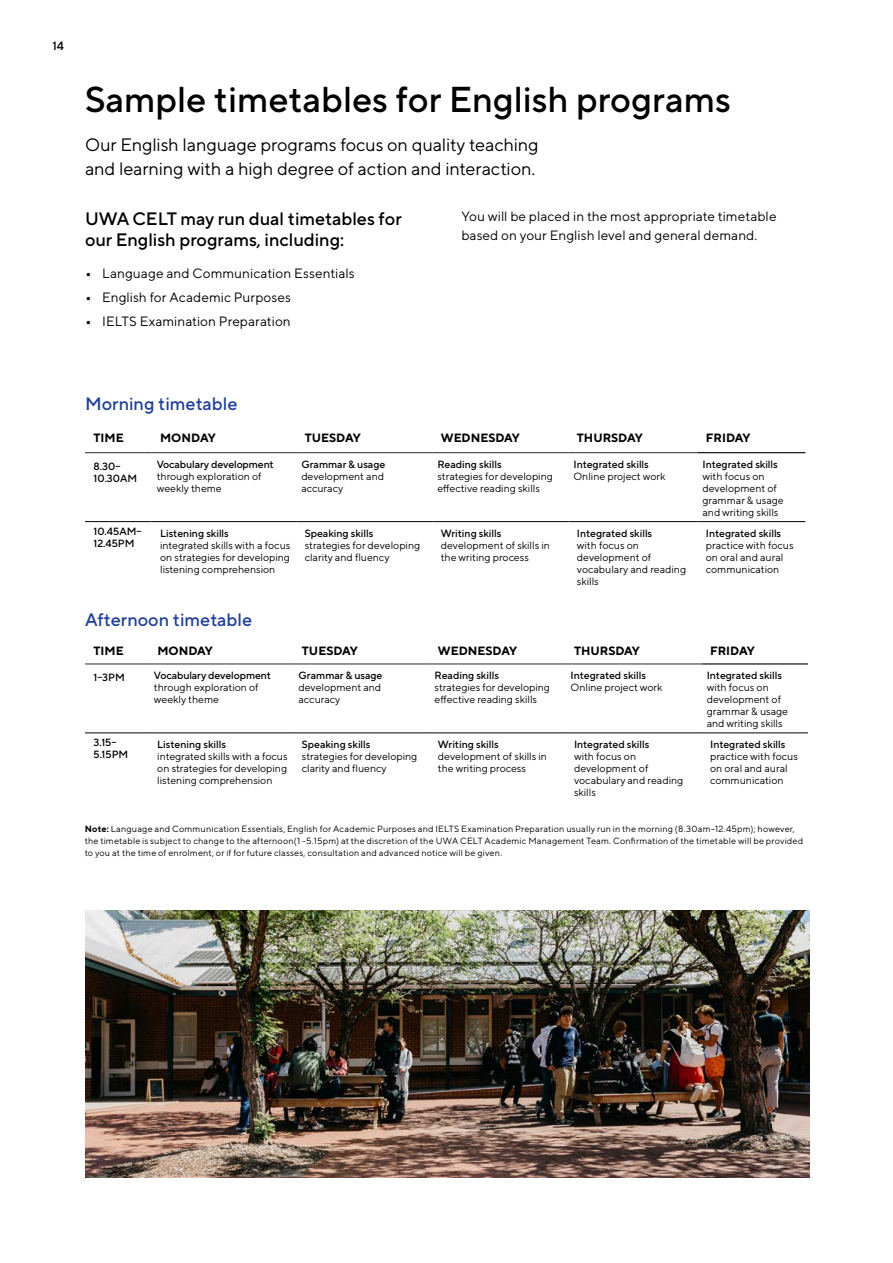
<style>
.page{position:relative;width:893px;height:1263px;background:#fff}
.page>*{position:absolute;margin:0;border:0;box-sizing:border-box;transform-origin:0 0}
.t1{font:500 36px "TT Norms Pro";color:#000}
.t2{font:18px/24px "TT Norms Pro";letter-spacing:-.005em;color:#000}
.t3{font:500 18px/21px "TT Norms Pro";color:#000}
.t4{font:500 18px "TT Norms Pro";color:#21409a}
.t5{font:13.5px/19.5px "TT Norms Pro";letter-spacing:.01em;color:#000}
.t6{font:700 12px "TT Norms Pro";color:#000}
.t7{font:500 12px "TT Norms Pro";color:#000}
.t8{font:10.5px/12px "TT Norms Pro";color:#000}
.t9{font:500 10.5px/12px "TT Norms Pro";color:#000}
.t10{font:9px/12px "TT Norms Pro";letter-spacing:.02em;color:#000}
.s1{font-weight:700}
</style>
<div class="page">
<img style="left:85px;top:910px;width:724px;height:268px">
<hr style="left:85px;top:452px;width:67px;height:1px;background:#414042">
<hr style="left:152px;top:452px;width:144px;height:1px;background:#414042">
<hr style="left:296px;top:452px;width:136px;height:1px;background:#414042">
<hr style="left:432px;top:452px;width:136px;height:1px;background:#414042">
<hr style="left:568px;top:452px;width:129px;height:1px;background:#414042">
<hr style="left:697px;top:452px;width:108px;height:1px;background:#000">
<hr style="left:85px;top:521px;width:67px;height:1px;background:#000">
<hr style="left:152px;top:521px;width:144px;height:1px;background:#000">
<hr style="left:296px;top:521px;width:136px;height:1px;background:#000">
<hr style="left:432px;top:521px;width:136px;height:1px;background:#000">
<hr style="left:568px;top:521px;width:129px;height:1px;background:#000">
<hr style="left:697px;top:521px;width:108px;height:1px;background:#000">
<hr style="left:85px;top:663px;width:64px;height:1px;background:#414042">
<hr style="left:149px;top:663px;width:144px;height:1px;background:#414042">
<hr style="left:293px;top:663px;width:136px;height:1px;background:#414042">
<hr style="left:429px;top:663px;width:137px;height:1px;background:#414042">
<hr style="left:566px;top:663px;width:136px;height:1px;background:#414042">
<hr style="left:702px;top:663px;width:106px;height:1px;background:#000">
<hr style="left:85px;top:732px;width:64px;height:1px;background:#000">
<hr style="left:149px;top:732px;width:144px;height:1px;background:#000">
<hr style="left:293px;top:732px;width:136px;height:1px;background:#000">
<hr style="left:429px;top:732px;width:137px;height:1px;background:#000">
<hr style="left:566px;top:732px;width:136px;height:1px;background:#000">
<hr style="left:702px;top:732px;width:106px;height:1px;background:#000">
<p class="t7" style="left:53px;top:37px;width:13px">14</p>
<h1 class="t1" style="left:85px;top:73px;width:647px">Sample timetables for English programs</h1>
<h2 class="t2" style="left:85px;top:131px;width:455px">Our English language programs focus on quality teaching and learning with a high degree of action and interaction.</h2>
<h2 class="t3" style="left:85px;top:207px;width:318px">UWA CELT may run dual timetables for our English programs, including:</h2>
<p class="t5" style="left:85px;top:262px;width:271px"><span class="s1">•</span> Language and Communication Essentials</p>
<p class="t5" style="left:85px;top:286px;width:207px"><span class="s1">•</span> English for Academic Purposes</p>
<p class="t5" style="left:85px;top:310px;width:207px"><span class="s1">•</span> IELTS Examination Preparation</p>
<p class="t5" style="left:461px;top:205px;width:317px">You will be placed in the most appropriate timetable based on your English level and general demand.</p>
<h2 class="t4" style="left:85px;top:391px;width:154px">Morning timetable</h2>
<p class="t6" style="left:94px;top:429px;width:32px">TIME</p>
<p class="t6" style="left:160px;top:429px;width:57px">MONDAY</p>
<p class="t6" style="left:305px;top:429px;width:58px">TUESDAY</p>
<p class="t6" style="left:441px;top:429px;width:81px">WEDNESDAY</p>
<p class="t6" style="left:577px;top:429px;width:67px">THURSDAY</p>
<p class="t6" style="left:706px;top:429px;width:46px">FRIDAY</p>
<p class="t9" style="left:94px;top:460px;width:45px">8.30–<br>10.30AM</p>
<p class="t9" style="left:157px;top:457px;width:118px">Vocabulary development</p>
<p class="t9" style="left:301px;top:457px;width:85px">Grammar &amp; usage</p>
<p class="t8" style="left:301px;top:469px;width:84px">development and accuracy</p>
<p class="t9" style="left:437px;top:457px;width:66px">Reading skills</p>
<p class="t8" style="left:437px;top:469px;width:117px">strategies for developing effective reading skills</p>
<p class="t9" style="left:573px;top:457px;width:77px">Integrated skills</p>
<p class="t8" style="left:573px;top:469px;width:93px">Online project work</p>
<p class="t9" style="left:702px;top:457px;width:77px">Integrated skills</p>
<p class="t8" style="left:702px;top:469px;width:83px">with focus on development of grammar &amp; usage and writing skills</p>
<p class="t8" style="left:157px;top:469px;width:106px">through exploration of weekly theme</p>
<p class="t9" style="left:94px;top:524px;width:50px">10.45AM–<br>12.45PM</p>
<p class="t9" style="left:160px;top:526px;width:70px">Listening skills</p>
<p class="t8" style="left:160px;top:538px;width:132px;text-align:justify">integrated skills with a focus on strategies for developing listening comprehension</p>
<p class="t9" style="left:305px;top:526px;width:70px">Speaking skills</p>
<p class="t8" style="left:305px;top:538px;width:117px">strategies for developing clarity and fluency</p>
<h2 class="t4" style="left:85px;top:607px;width:169px">Afternoon timetable</h2>
<p class="t9" style="left:441px;top:526px;width:62px">Writing skills</p>
<p class="t8" style="left:441px;top:538px;width:111px">development of skills in the writing process</p>
<p class="t9" style="left:577px;top:526px;width:77px">Integrated skills</p>
<p class="t8" style="left:577px;top:538px;width:111px">with focus on development of vocabulary and reading skills</p>
<p class="t9" style="left:706px;top:526px;width:77px">Integrated skills</p>
<p class="t8" style="left:706px;top:538px;width:89px">practice with focus on oral and aural communication</p>
<p class="t6" style="left:94px;top:642px;width:32px">TIME</p>
<p class="t6" style="left:157px;top:642px;width:57px">MONDAY</p>
<p class="t6" style="left:302px;top:642px;width:58px">TUESDAY</p>
<p class="t6" style="left:438px;top:642px;width:81px">WEDNESDAY</p>
<p class="t6" style="left:574px;top:642px;width:67px">THURSDAY</p>
<p class="t6" style="left:710px;top:642px;width:46px">FRIDAY</p>
<p class="t9" style="left:94px;top:671px;width:33px">1–3PM</p>
<p class="t9" style="left:154px;top:668px;width:118px">Vocabulary development</p>
<p class="t8" style="left:154px;top:680px;width:106px">through exploration of weekly theme</p>
<p class="t9" style="left:298px;top:668px;width:85px">Grammar &amp; usage</p>
<p class="t8" style="left:298px;top:680px;width:84px">development and accuracy</p>
<p class="t9" style="left:435px;top:668px;width:66px">Reading skills</p>
<p class="t8" style="left:435px;top:680px;width:117px">strategies for developing effective reading skills</p>
<p class="t9" style="left:571px;top:668px;width:77px">Integrated skills</p>
<p class="t8" style="left:571px;top:680px;width:93px">Online project work</p>
<p class="t9" style="left:707px;top:668px;width:77px">Integrated skills</p>
<p class="t8" style="left:707px;top:680px;width:83px">with focus on development of grammar &amp; usage and writing skills</p>
<p class="t9" style="left:94px;top:735px;width:36px">3.15–<br>5.15PM</p>
<p class="t9" style="left:157px;top:737px;width:70px">Listening skills</p>
<p class="t8" style="left:157px;top:749px;width:132px;text-align:justify">integrated skills with a focus on strategies for developing listening comprehension</p>
<p class="t9" style="left:302px;top:737px;width:70px">Speaking skills</p>
<p class="t8" style="left:302px;top:749px;width:117px">strategies for developing clarity and fluency</p>
<p class="t9" style="left:438px;top:737px;width:62px">Writing skills</p>
<p class="t8" style="left:438px;top:749px;width:111px">development of skills in the writing process</p>
<p class="t9" style="left:574px;top:737px;width:77px">Integrated skills</p>
<p class="t8" style="left:574px;top:749px;width:111px">with focus on development of vocabulary and reading skills</p>
<p class="t9" style="left:710px;top:737px;width:77px">Integrated skills</p>
<p class="t8" style="left:710px;top:749px;width:89px">practice with focus on oral and aural communication</p>
<p class="t10" style="left:85px;top:822px;width:720px"><span class="s1">Note:</span> Language and Communication Essentials, English for Academic Purposes and IELTS Examination Preparation usually run in the morning (8.30am–12.45pm); however, the timetable is subject to change to the afternoon(1 -5.15pm) at the discretion of the UWA CELT Academic Management Team. Confirmation of the timetable will be provided to you at the time of enrolment, or if for future classes, consultation and advanced notice will be given.</p>
</div>
